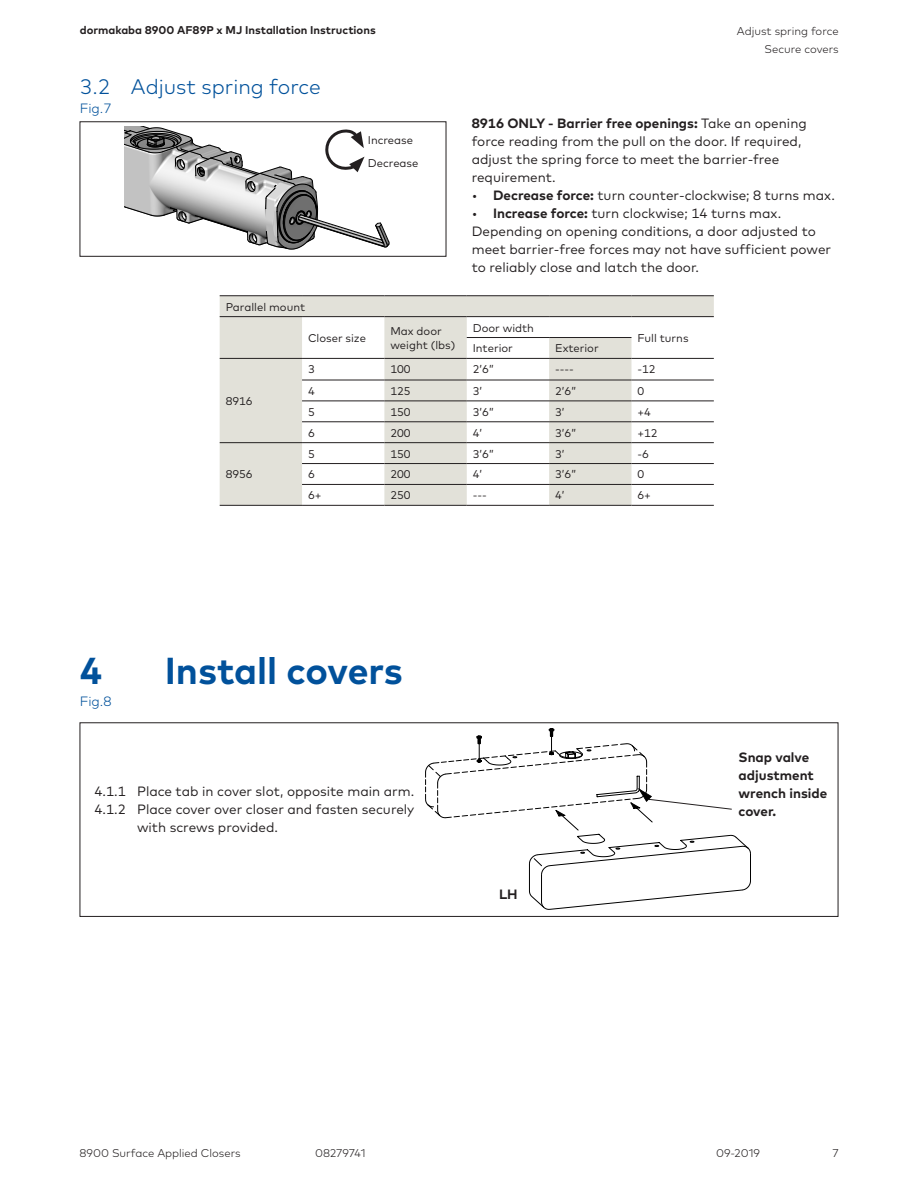
<style>
.page{position:relative;width:918px;height:1188px;background:#fff}
.page>*{position:absolute;margin:0;border:0;box-sizing:border-box;transform-origin:0 0}
.t1{font:700 37.5px "Mark Pro";letter-spacing:-.005em;color:#01519b}
.t2{font:300 21px "Mark Pro";color:#01519b}
.Body_Text_9pt_12pt_R{font:13.5px/18px "Mark Pro";color:#231f20}
.Body_Text_9pt_12pt_R-2{font:700 13.5px/18px "Mark Pro";color:#231f20}
.t3{font:300 13.5px "Mark Pro";color:#01519b}
.Table_Body_Text_7_5p{font:11.25px/14.2px "Mark Pro";color:#231f20}
.t4{font:300 11.25px/18px "Mark Pro";color:#231f20;text-align:right}
.t5{font:700 11.25px "Mark Pro";color:#231f20}
.Body_Text_7_5pt_9pt{font:11.25px "Mark Pro";color:#231f20}
.s1{font-weight:700}
</style>
<div class="page">
<div style="left:80px;top:122px;width:366px;height:135px;border:1px solid #231f20"></div>
<svg style="left:125px;top:127px;width:264px;height:123px"></svg>
<svg style="left:220px;top:296px;width:494px;height:209px;fill:#e2e1d9"></svg>
<hr style="left:220px;top:295px;width:82px;height:1px;background:#231f20">
<hr style="left:302px;top:295px;width:82px;height:1px;background:#231f20">
<hr style="left:384px;top:295px;width:83px;height:1px;background:#231f20">
<hr style="left:467px;top:295px;width:82px;height:1px;background:#231f20">
<hr style="left:549px;top:295px;width:82px;height:1px;background:#231f20">
<hr style="left:631px;top:295px;width:83px;height:1px;background:#231f20">
<hr style="left:220px;top:316px;width:82px;height:1px;background:#231f20">
<hr style="left:302px;top:316px;width:82px;height:1px;background:#231f20">
<hr style="left:384px;top:316px;width:83px;height:1px;background:#231f20">
<hr style="left:467px;top:316px;width:82px;height:1px;background:#231f20">
<hr style="left:549px;top:316px;width:82px;height:1px;background:#231f20">
<hr style="left:631px;top:316px;width:83px;height:1px;background:#231f20">
<hr style="left:467px;top:337px;width:82px;height:1px;background:#231f20">
<hr style="left:549px;top:337px;width:82px;height:1px;background:#231f20">
<hr style="left:220px;top:358px;width:82px;height:1px;background:#231f20">
<hr style="left:220px;top:442px;width:82px;height:1px;background:#231f20">
<hr style="left:220px;top:505px;width:82px;height:1px;background:#231f20">
<hr style="left:302px;top:358px;width:82px;height:1px;background:#231f20">
<hr style="left:384px;top:358px;width:83px;height:1px;background:#231f20">
<hr style="left:467px;top:358px;width:82px;height:1px;background:#231f20">
<hr style="left:549px;top:358px;width:82px;height:1px;background:#231f20">
<hr style="left:631px;top:358px;width:83px;height:1px;background:#231f20">
<hr style="left:302px;top:380px;width:82px;height:1px;background:#231f20">
<hr style="left:384px;top:380px;width:83px;height:1px;background:#231f20">
<hr style="left:467px;top:380px;width:82px;height:1px;background:#231f20">
<hr style="left:549px;top:380px;width:82px;height:1px;background:#231f20">
<hr style="left:631px;top:380px;width:83px;height:1px;background:#231f20">
<hr style="left:302px;top:401px;width:82px;height:1px;background:#231f20">
<hr style="left:384px;top:401px;width:83px;height:1px;background:#231f20">
<hr style="left:467px;top:401px;width:82px;height:1px;background:#231f20">
<hr style="left:549px;top:401px;width:82px;height:1px;background:#231f20">
<hr style="left:631px;top:401px;width:83px;height:1px;background:#231f20">
<hr style="left:302px;top:421px;width:82px;height:1px;background:#231f20">
<hr style="left:384px;top:421px;width:83px;height:1px;background:#231f20">
<hr style="left:467px;top:421px;width:82px;height:1px;background:#231f20">
<hr style="left:549px;top:421px;width:82px;height:1px;background:#231f20">
<hr style="left:631px;top:421px;width:83px;height:1px;background:#231f20">
<hr style="left:302px;top:442px;width:82px;height:1px;background:#231f20">
<hr style="left:384px;top:442px;width:83px;height:1px;background:#231f20">
<hr style="left:467px;top:442px;width:82px;height:1px;background:#231f20">
<hr style="left:549px;top:442px;width:82px;height:1px;background:#231f20">
<hr style="left:631px;top:442px;width:83px;height:1px;background:#231f20">
<hr style="left:302px;top:463px;width:82px;height:1px;background:#231f20">
<hr style="left:384px;top:463px;width:83px;height:1px;background:#231f20">
<hr style="left:467px;top:463px;width:82px;height:1px;background:#231f20">
<hr style="left:549px;top:463px;width:82px;height:1px;background:#231f20">
<hr style="left:631px;top:463px;width:83px;height:1px;background:#231f20">
<hr style="left:302px;top:484px;width:82px;height:1px;background:#231f20">
<hr style="left:384px;top:484px;width:83px;height:1px;background:#231f20">
<hr style="left:467px;top:484px;width:82px;height:1px;background:#231f20">
<hr style="left:549px;top:484px;width:82px;height:1px;background:#231f20">
<hr style="left:631px;top:484px;width:83px;height:1px;background:#231f20">
<hr style="left:302px;top:505px;width:82px;height:1px;background:#231f20">
<hr style="left:384px;top:505px;width:83px;height:1px;background:#231f20">
<hr style="left:467px;top:505px;width:82px;height:1px;background:#231f20">
<hr style="left:549px;top:505px;width:82px;height:1px;background:#231f20">
<hr style="left:631px;top:505px;width:83px;height:1px;background:#231f20">
<div style="left:80px;top:723px;width:758px;height:194px;border:1px solid #231f20"></div>
<svg style="left:476px;top:728px;width:275px;height:182px"></svg>
<svg style="left:425px;top:737px;width:308px;height:82px"></svg>
<p class="t5" style="left:80px;top:21px;width:297px">dormakaba 8900 AF89P x MJ Installation Instructions</p>
<p class="t2" style="left:80px;top:71px;width:243px">3.2 Adjust spring force</p>
<p class="t3" style="left:80px;top:98px;width:33px">Fig.7</p>
<p class="Body_Text_7_5pt_9pt" style="left:368px;top:132px;width:47px">Increase</p>
<p class="Body_Text_7_5pt_9pt" style="left:368px;top:155px;width:52px">Decrease</p>
<p class="Table_Body_Text_7_5p" style="left:226px;top:299px;width:81px">Parallel mount</p>
<p class="t4" style="left:737px;top:21px;width:103px">Adjust spring force<br>Secure covers</p>
<p class="Body_Text_9pt_12pt_R" style="left:472px;top:113px;width:337px"><span class="s1">8916 ONLY - Barrier free openings:</span> Take an opening force reading from the pull on the door. If required, adjust the spring force to meet the barrier-free requirement.</p>
<p class="Body_Text_9pt_12pt_R" style="left:472px;top:185px;width:365px">• <span class="s1">Decrease force:</span> turn counter-clockwise; 8 turns max.</p>
<p class="Body_Text_9pt_12pt_R" style="left:472px;top:203px;width:311px">• <span class="s1">Increase force:</span> turn clockwise; 14 turns max.</p>
<p class="Body_Text_9pt_12pt_R" style="left:472px;top:221px;width:361px">Depending on opening conditions, a door adjusted to meet barrier-free forces may not have sufficient power to reliably close and latch the door.</p>
<p class="Table_Body_Text_7_5p" style="left:226px;top:393px;width:28px">8916</p>
<p class="Table_Body_Text_7_5p" style="left:226px;top:466px;width:28px">8956</p>
<p class="Table_Body_Text_7_5p" style="left:308px;top:330px;width:60px">Closer size</p>
<p class="Table_Body_Text_7_5p" style="left:390px;top:323px;width:66px">Max door weight (lbs)</p>
<p class="Table_Body_Text_7_5p" style="left:473px;top:320px;width:63px">Door width</p>
<p class="Table_Body_Text_7_5p" style="left:473px;top:340px;width:42px">Interior</p>
<p class="Table_Body_Text_7_5p" style="left:555px;top:340px;width:45px">Exterior</p>
<p class="Table_Body_Text_7_5p" style="left:637px;top:330px;width:53px">Full turns</p>
<p class="Table_Body_Text_7_5p" style="left:308px;top:361px;width:8px">3</p>
<p class="Table_Body_Text_7_5p" style="left:390px;top:361px;width:22px">100</p>
<p class="Table_Body_Text_7_5p" style="left:473px;top:361px;width:23px">2’6”</p>
<p class="Table_Body_Text_7_5p" style="left:555px;top:361px;width:20px">----</p>
<p class="Table_Body_Text_7_5p" style="left:637px;top:361px;width:20px">-12</p>
<p class="Table_Body_Text_7_5p" style="left:308px;top:383px;width:8px">4</p>
<p class="Table_Body_Text_7_5p" style="left:390px;top:383px;width:22px">125</p>
<p class="Table_Body_Text_7_5p" style="left:473px;top:383px;width:11px">3’</p>
<p class="Table_Body_Text_7_5p" style="left:555px;top:383px;width:23px">2’6”</p>
<p class="Table_Body_Text_7_5p" style="left:637px;top:383px;width:8px">0</p>
<p class="Table_Body_Text_7_5p" style="left:308px;top:404px;width:8px">5</p>
<p class="Table_Body_Text_7_5p" style="left:390px;top:404px;width:22px">150</p>
<p class="Table_Body_Text_7_5p" style="left:473px;top:404px;width:23px">3’6”</p>
<p class="Table_Body_Text_7_5p" style="left:555px;top:404px;width:11px">3’</p>
<p class="Table_Body_Text_7_5p" style="left:637px;top:404px;width:15px">+4</p>
<p class="Table_Body_Text_7_5p" style="left:308px;top:425px;width:8px">6</p>
<p class="Table_Body_Text_7_5p" style="left:390px;top:425px;width:22px">200</p>
<p class="Table_Body_Text_7_5p" style="left:473px;top:425px;width:11px">4’</p>
<p class="Table_Body_Text_7_5p" style="left:555px;top:425px;width:23px">3’6”</p>
<p class="Table_Body_Text_7_5p" style="left:637px;top:425px;width:22px">+12</p>
<p class="Table_Body_Text_7_5p" style="left:308px;top:446px;width:8px">5</p>
<p class="Table_Body_Text_7_5p" style="left:390px;top:446px;width:22px">150</p>
<p class="Table_Body_Text_7_5p" style="left:473px;top:446px;width:23px">3’6”</p>
<p class="Table_Body_Text_7_5p" style="left:555px;top:446px;width:11px">3’</p>
<p class="Table_Body_Text_7_5p" style="left:637px;top:446px;width:13px">-6</p>
<p class="Table_Body_Text_7_5p" style="left:308px;top:466px;width:8px">6</p>
<p class="Table_Body_Text_7_5p" style="left:390px;top:466px;width:22px">200</p>
<p class="Table_Body_Text_7_5p" style="left:473px;top:466px;width:11px">4’</p>
<p class="Table_Body_Text_7_5p" style="left:555px;top:466px;width:23px">3’6”</p>
<p class="Table_Body_Text_7_5p" style="left:637px;top:466px;width:8px">0</p>
<p class="Table_Body_Text_7_5p" style="left:308px;top:487px;width:15px">6+</p>
<p class="Table_Body_Text_7_5p" style="left:390px;top:487px;width:22px">250</p>
<p class="Table_Body_Text_7_5p" style="left:473px;top:487px;width:16px">---</p>
<p class="Table_Body_Text_7_5p" style="left:555px;top:487px;width:11px">4’</p>
<p class="Table_Body_Text_7_5p" style="left:637px;top:487px;width:15px">6+</p>
<p class="t1" style="left:80px;top:643px;width:24px">4</p>
<p class="t1" style="left:165px;top:643px;width:240px">Install covers</p>
<p class="t3" style="left:80px;top:691px;width:33px">Fig.8</p>
<p class="Body_Text_9pt_12pt_R" style="left:95px;top:781px;width:321px">4.1.1 Place tab in cover slot, opposite main arm.</p>
<p class="Body_Text_9pt_12pt_R" style="left:137px;top:799px;width:279px;text-indent:-43px">4.1.2 Place cover over closer and fasten securely with screws provided.</p>
<p class="Body_Text_9pt_12pt_R-2" style="left:499px;top:884px;width:20px">LH</p>
<p class="Body_Text_9pt_12pt_R-2" style="left:739px;top:747px;width:90px">Snap valve adjustment wrench inside cover.</p>
<p class="t4" style="left:80px;top:1143px;width:163px">8900 Surface Applied Closers</p>
<p class="t4" style="left:315px;top:1143px;width:52px">08279741</p>
<p class="t4" style="left:716px;top:1143px;width:45px">09-2019</p>
<p class="t4" style="left:833px;top:1144px;width:8px">7</p>
</div>
